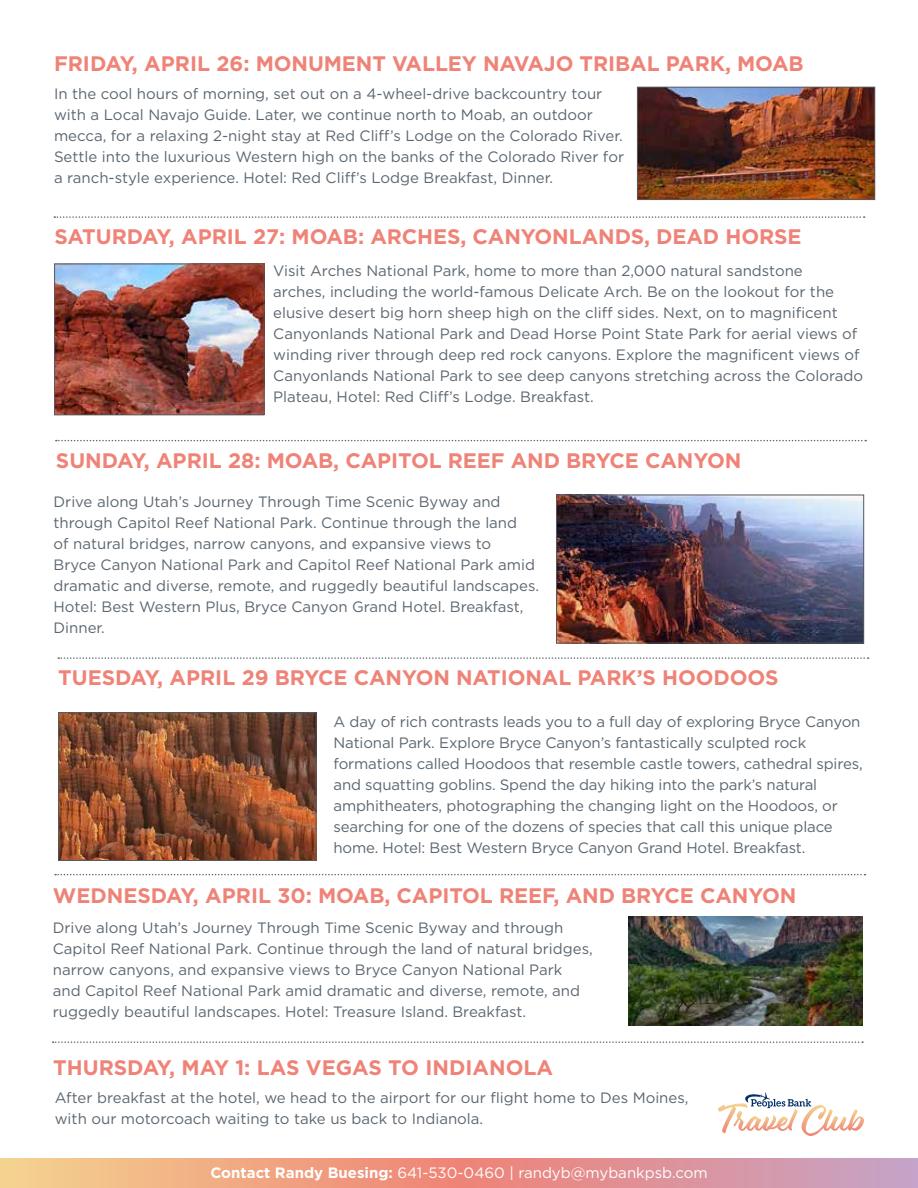
<style>
.page{position:relative;width:918px;height:1188px;background:#fff}
.page>*{position:absolute;margin:0;border:0;box-sizing:border-box;transform-origin:0 0}
.t1{font:700 21px "Gotham";letter-spacing:-.005em;color:#ef8377}
.t2{font:15px/21px "Gotham";color:#5b6670}
.t3{font:15px "Gotham";color:#fff}
.s1{font-weight:700}
</style>
<div class="page">
<svg style="left:0;top:1159px;width:918px;height:29px;background:#e59f91"></svg>
<img style="left:639px;top:89px;width:234px;height:109px">
<div style="left:637px;top:87px;width:238px;height:113px;border:1px solid #58595b"></div>
<svg style="left:718px;top:1092px;width:146px;height:44px"></svg>
<svg style="left:54px;top:216px;width:811px;height:2px"></svg>
<img style="left:56px;top:266px;width:206px;height:147px">
<div style="left:54px;top:264px;width:210px;height:151px;border:1px solid #58595b"></div>
<svg style="left:56px;top:440px;width:810px;height:1px"></svg>
<img style="left:558px;top:497px;width:304px;height:144px">
<div style="left:556px;top:495px;width:308px;height:148px;border:1px solid #58595b"></div>
<svg style="left:58px;top:657px;width:811px;height:2px"></svg>
<svg style="left:55px;top:874px;width:810px;height:1px"></svg>
<img style="left:60px;top:714px;width:254px;height:145px">
<div style="left:58px;top:712px;width:258px;height:149px;border:1px solid #58595b"></div>
<img style="left:629px;top:916px;width:234px;height:110px">
<svg style="left:53px;top:1041px;width:810px;height:2px"></svg>
<h1 class="t1" style="left:54px;top:49px;width:751px">FRIDAY, APRIL 26: MONUMENT VALLEY NAVAJO TRIBAL PARK, MOAB</h1>
<p class="t2" style="left:54px;top:83px;width:572px">In the cool hours of morning, set out on a 4-wheel-drive backcountry tour with a Local Navajo Guide. Later, we continue north to Moab, an outdoor mecca, for a relaxing 2-night stay at Red Cliff’s Lodge on the Colorado River.<br>Settle into the luxurious Western high on the banks of the Colorado River for a ranch-style experience. Hotel: Red Cliff’s Lodge Breakfast, Dinner.</p>
<h1 class="t1" style="left:54px;top:223px;width:749px">SATURDAY, APRIL 27: MOAB: ARCHES, CANYONLANDS, DEAD HORSE</h1>
<p class="t2" style="left:273px;top:260px;width:591px">Visit Arches National Park, home to more than 2,000 natural sandstone<br>arches, including the world-famous Delicate Arch. Be on the lookout for the elusive desert big horn sheep high on the cliff sides. Next, on to magnificent Canyonlands National Park and Dead Horse Point State Park for aerial views of winding river through deep red rock canyons. Explore the magnificent views of Canyonlands National Park to see deep canyons stretching across the Colorado Plateau, Hotel: Red Cliff’s Lodge. Breakfast.</p>
<h1 class="t1" style="left:56px;top:446px;width:687px">SUNDAY, APRIL 28: MOAB, CAPITOL REEF AND BRYCE CANYON</h1>
<p class="t2" style="left:54px;top:491px;width:487px">Drive along Utah’s Journey Through Time Scenic Byway and through Capitol Reef National Park. Continue through the land<br>of natural bridges, narrow canyons, and expansive views to<br>Bryce Canyon National Park and Capitol Reef National Park amid dramatic and diverse, remote, and ruggedly beautiful landscapes.<br>Hotel: Best Western Plus, Bryce Canyon Grand Hotel. Breakfast, Dinner.</p>
<h1 class="t1" style="left:58px;top:664px;width:722px">TUESDAY, APRIL 29 BRYCE CANYON NATIONAL PARK’S HOODOOS</h1>
<p class="t2" style="left:334px;top:711px;width:531px">A day of rich contrasts leads you to a full day of exploring Bryce Canyon National Park. Explore Bryce Canyon’s fantastically sculpted rock formations called Hoodoos that resemble castle towers, cathedral spires, and squatting goblins. Spend the day hiking into the park’s natural amphitheaters, photographing the changing light on the Hoodoos, or searching for one of the dozens of species that call this unique place home. Hotel: Best Western Bryce Canyon Grand Hotel. Breakfast.</p>
<h1 class="t1" style="left:53px;top:882px;width:745px">WEDNESDAY, APRIL 30: MOAB, CAPITOL REEF, AND BRYCE CANYON</h1>
<p class="t2" style="left:53px;top:917px;width:542px">Drive along Utah’s Journey Through Time Scenic Byway and through Capitol Reef National Park. Continue through the land of natural bridges, narrow canyons, and expansive views to Bryce Canyon National Park and Capitol Reef National Park amid dramatic and diverse, remote, and ruggedly beautiful landscapes. Hotel: Treasure Island. Breakfast.</p>
<h1 class="t1" style="left:53px;top:1054px;width:501px">THURSDAY, MAY 1: LAS VEGAS TO INDIANOLA</h1>
<p class="t2" style="left:55px;top:1087px;width:635px">After breakfast at the hotel, we head to the airport for our flight home to Des Moines, with our motorcoach waiting to take us back to Indianola.</p>
<p class="t3" style="left:210px;top:1163px;width:499px"><span class="s1">Contact Randy Buesing:</span> 641-530-0460 | randyb@mybankpsb.com</p>
</div>
